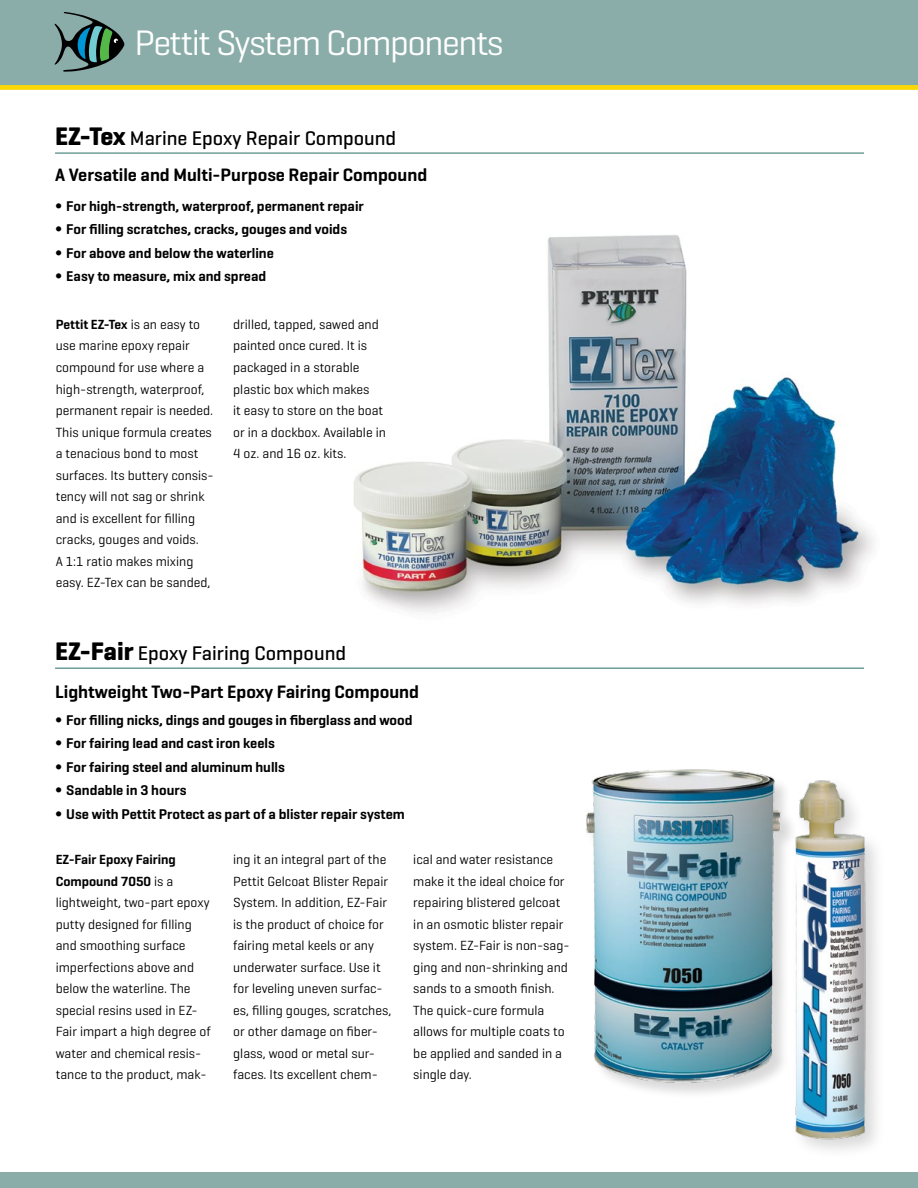
<style>
.page{position:relative;width:918px;height:1188px;background:#fff}
.page>*{position:absolute;margin:0;border:0;box-sizing:border-box;transform-origin:0 0}
.t1{font:36px "Geogrotesque";letter-spacing:-.04em;color:#fff}
.t2{font:500 20.1px "Geogrotesque";color:#000}
.t3{font:600 18.3px "Geogrotesque";color:#000}
.t4{font:600 14.4px "Geogrotesque";color:#000}
.t5{font:13.5px/21.6px "Geogrotesque";color:#000}
.s1{font-weight:700;font-size:25.8px}
.s2{font-family:"Helvetica Neue";font-weight:700}
.s3{font-weight:600}
</style>
<div class="page">
<div style="left:0;top:0;width:918px;height:85px;background:#8bada9"></div>
<svg style="left:54px;top:12px;width:70px;height:60px"></svg>
<div style="left:0;top:1172px;width:918px;height:16px;background:#8bada9"></div>
<div style="left:0;top:85px;width:918px;height:5px;background:#f9d805"></div>
<img style="left:353px;top:235px;width:520px;height:378px">
<hr style="left:55px;top:152px;width:809px;height:2px;background:#699a94">
<hr style="left:55px;top:668px;width:809px;height:1px;background:#699a94">
<div style="left:587px;top:770px;width:211px;height:330px;background:#000;opacity:.15"></div>
<img style="left:585px;top:769px;width:203px;height:319px">
<img style="left:788px;top:770px;width:89px;height:378px">
<h1 class="t1" style="left:135px;top:20px;width:370px">Pettit System Components</h1>
<h2 class="t2" style="left:55px;top:126px;width:343px"><span class="s1">EZ-Tex</span> Marine Epoxy Repair Compound</h2>
<h3 class="t3" style="left:55px;top:164px;width:374px">A Versatile and Multi-Purpose Repair Compound</h3>
<p class="t4" style="left:55px;top:197px;width:310px"><span class="s2">•</span> For high-strength, waterproof, permanent repair</p>
<p class="t4" style="left:55px;top:220px;width:294px"><span class="s2">•</span> For filling scratches, cracks, gouges and voids</p>
<p class="t4" style="left:55px;top:244px;width:220px"><span class="s2">•</span> For above and below the waterline</p>
<p class="t4" style="left:55px;top:267px;width:213px"><span class="s2">•</span> Easy to measure, mix and spread</p>
<p class="t5" style="left:56px;top:313px;width:159px"><span class="s3">Pettit EZ-Tex</span> is an easy to use marine epoxy repair compound for use where a high-strength, waterproof, permanent repair is needed.<br>This unique formula creates a tenacious bond to most surfaces. Its buttery consis&shy;tency will not sag or shrink and is excellent for filling cracks, gouges and voids.<br>A 1:1 ratio makes mixing easy. EZ-Tex can be sanded,</p>
<p class="t5" style="left:233px;top:313px;width:154px">drilled, tapped, sawed and painted once cured. It is packaged in a storable plastic box which makes<br>it easy to store on the boat or in a dockbox. Available in<br>4 oz. and 16 oz. kits.</p>
<h2 class="t2" style="left:55px;top:641px;width:293px"><span class="s1">EZ-Fair</span> Epoxy Fairing Compound</h2>
<h3 class="t3" style="left:55px;top:680px;width:365px">Lightweight Two-Part Epoxy Fairing Compound</h3>
<p class="t4" style="left:55px;top:711px;width:359px"><span class="s2">•</span> For filling nicks, dings and gouges in fiberglass and wood</p>
<p class="t4" style="left:55px;top:734px;width:221px"><span class="s2">•</span> For fairing lead and cast iron keels</p>
<p class="t4" style="left:55px;top:758px;width:231px"><span class="s2">•</span> For fairing steel and aluminum hulls</p>
<p class="t4" style="left:55px;top:781px;width:133px"><span class="s2">•</span> Sandable in 3 hours</p>
<p class="t4" style="left:55px;top:805px;width:351px"><span class="s2">•</span> Use with Pettit Protect as part of a blister repair system</p>
<p class="t5" style="left:56px;top:848px;width:157px"><span class="s3">EZ-Fair Epoxy Fairing<br>Compound 7050</span> is a lightweight, two-part epoxy putty designed for filling and smoothing surface imperfections above and below the waterline. The special resins used in EZ-<br>Fair impart a high degree of water and chemical resis&shy;tance to the product, mak-</p>
<p class="t5" style="left:233px;top:848px;width:160px">ing it an integral part of the<br>Pettit Gelcoat Blister Repair<br>System. In addition, EZ-Fair is the product of choice for fairing metal keels or any underwater surface. Use it for leveling uneven surfac&shy;es, filling gouges, scratches, or other damage on fiber&shy;glass, wood or metal sur&shy;faces. Its excellent chem-</p>
<p class="t5" style="left:413px;top:848px;width:158px">ical and water resistance make it the ideal choice for repairing blistered gelcoat in an osmotic blister repair system. EZ-Fair is non-sag&shy;ging and non-shrinking and sands to a smooth finish.<br>The quick-cure formula allows for multiple coats to be applied and sanded in a single day.</p>
</div>
